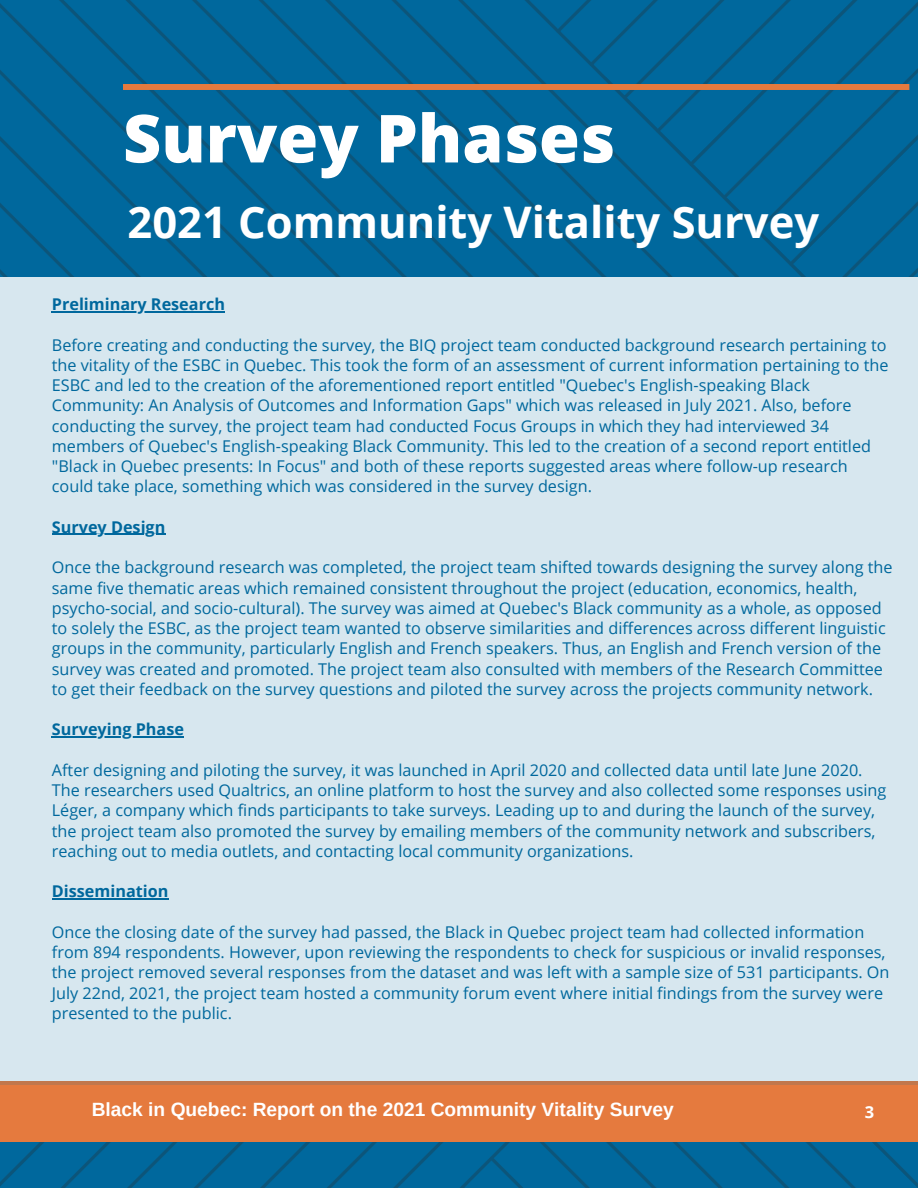
<style>
.page{position:relative;width:918px;height:1188px;background:#fff}
.page>*{position:absolute;margin:0;border:0;box-sizing:border-box;transform-origin:0 0}
.t1{font:800 66.3px "Open Sans";color:#fff}
.t2{font:700 43.5px "Open Sans";color:#fff}
.t3{font:700 19.2px "Arimo";color:#fff}
.t4{font:700 16.5px "Open Sans";color:#fff}
.t5{font:16.2px/20.2px "Open Sans";color:#00689d}
.t6{font:700 16.2px "Open Sans";color:#00689d}
</style>
<div class="page">
<img style="left:0;top:0;width:918px;height:1188px">
<div style="left:123px;top:84px;width:786px;height:6px;background:#e57a3e"></div>
<div style="left:0;top:1081px;width:918px;height:61px;background:#e57a3e"></div>
<div style="left:0;top:277px;width:918px;height:808px;background:#d7e7ef"></div>
<hr style="left:52px;top:311px;width:173px;height:1px;background:#00689d">
<hr style="left:52px;top:534px;width:113px;height:1px;background:#00689d">
<hr style="left:52px;top:736px;width:132px;height:2px;background:#00689d">
<hr style="left:52px;top:898px;width:117px;height:2px;background:#00689d">
<h1 class="t1" style="left:123px;top:92px;width:494px">Survey Phases</h1>
<h2 class="t2" style="left:128px;top:192px;width:693px">2021 Community Vitality Survey</h2>
<p class="t6" style="left:52px;top:293px;width:175px">Preliminary Research</p>
<p class="t5" style="left:52px;top:334px;width:838px">Before creating and conducting the survey, the BIQ project team conducted background research pertaining to the vitality of the ESBC in Quebec. This took the form of an assessment of current information pertaining to the ESBC and led to the creation of the aforementioned report entitled "Quebec's English-speaking Black Community: An Analysis of Outcomes and Information Gaps" which was released in July 2021. Also, before conducting the survey, the project team had conducted Focus Groups in which they had interviewed 34 members of Quebec's English-speaking Black Community. This led to the creation of a second report entitled "Black in Quebec presents: In Focus" and both of these reports suggested areas where follow-up research could take place, something which was considered in the survey design.</p>
<p class="t6" style="left:52px;top:516px;width:115px">Survey Design</p>
<p class="t5" style="left:52px;top:557px;width:842px">Once the background research was completed, the project team shifted towards designing the survey along the same five thematic areas which remained consistent throughout the project (education, economics, health, psycho-social, and socio-cultural). The survey was aimed at Quebec's Black community as a whole, as opposed to solely the ESBC, as the project team wanted to observe similarities and differences across different linguistic groups in the community, particularly English and French speakers. Thus, an English and French version of the survey was created and promoted. The project team also consulted with members of the Research Committee to get their feedback on the survey questions and piloted the survey across the projects community network.</p>
<p class="t6" style="left:52px;top:718px;width:134px">Surveying Phase</p>
<p class="t5" style="left:52px;top:759px;width:836px">After designing and piloting the survey, it was launched in April 2020 and collected data until late June 2020.<br>The researchers used Qualtrics, an online platform to host the survey and also collected some responses using Léger, a company which finds participants to take surveys. Leading up to and during the launch of the survey, the project team also promoted the survey by emailing members of the community network and subscribers, reaching out to media outlets, and contacting local community organizations.</p>
<p class="t6" style="left:52px;top:880px;width:118px">Dissemination</p>
<p class="t5" style="left:52px;top:921px;width:839px">Once the closing date of the survey had passed, the Black in Quebec project team had collected information from 894 respondents. However, upon reviewing the respondents to check for suspicious or invalid responses, the project removed several responses from the dataset and was left with a sample size of 531 participants. On July 22nd, 2021, the project team hosted a community forum event where initial findings from the survey were presented to the public.</p>
<p class="t3" style="left:92px;top:1099px;width:583px">Black in Quebec: Report on the 2021 Community Vitality Survey</p>
<p class="t4" style="left:865px;top:1100px;width:11px">3</p>
</div>
